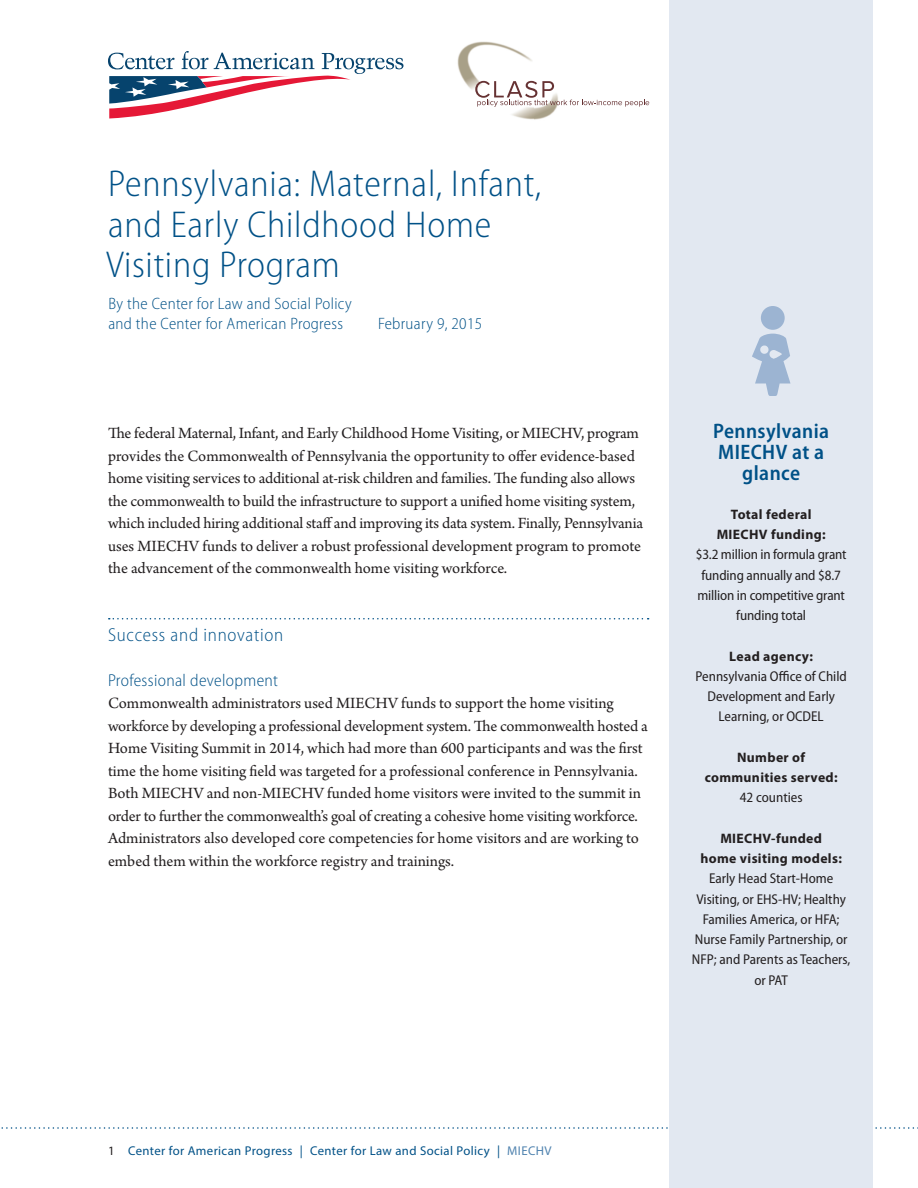
<style>
.page{position:relative;width:918px;height:1188px;background:#fff}
.page>*{position:absolute;margin:0;border:0;box-sizing:border-box;transform-origin:0 0}
.t1{font:300 semi-condensed 37.5px/40.5px "Myriad Pro";letter-spacing:.02em;color:#005187}
.t2{font:600 semi-condensed 21px/21px "Myriad Pro";letter-spacing:.02em;color:#005187;text-align:center}
.t3{font:300 semi-condensed 18.75px "Myriad Pro";letter-spacing:.04em;color:#005187}
.t4{font:300 semi-condensed 17.25px "Myriad Pro";letter-spacing:.02em;color:#005187}
.t5{font:16.5px/22.5px "Arno Pro";letter-spacing:-.005em;color:#231f20}
.t6{font:300 semi-condensed 16.5px/19.8px "Myriad Pro";letter-spacing:.02em;color:#005187}
.t7{font:semi-condensed 14.25px/20.2px "Myriad Pro";color:#231f20;text-align:center}
.t8{font:700 13.65px/20.2px "Myriad Pro";letter-spacing:.025em;color:#231f20;text-align:center}
.t9{font:12.75px "Myriad Pro";letter-spacing:.03em;color:#005187}
.s1{color:#231f20}
.s2{color:#5083af}
</style>
<div class="page">
<svg style="left:1px;top:1127px;width:917px;height:2px"></svg>
<svg style="left:108px;top:51px;width:295px;height:68px"></svg>
<div style="left:669px;top:0;width:204px;height:1188px;background:#e2e8f1"></div>
<svg style="left:752px;top:306px;width:39px;height:90px"></svg>
<img style="left:457px;top:41px;width:100px;height:79px">
<svg style="left:475px;top:81px;width:174px;height:26px"></svg>
<svg style="left:109px;top:618px;width:540px;height:2px"></svg>
<h1 class="t1" style="left:106px;top:164px;width:437px">Pennsylvania: Maternal, Infant, and Early Childhood Home<br>Visiting Program</h1>
<p class="t6" style="left:108px;top:294px;width:245px">By the Center for Law and Social Policy and the Center for American Progress</p>
<p class="t6" style="left:378px;top:314px;width:106px">February 9, 2015</p>
<p class="t5" style="left:108px;top:423px;width:537px">The federal Maternal, Infant, and Early Childhood Home Visiting, or MIECHV, program provides the Commonwealth of Pennsylvania the opportunity to offer evidence-based home visiting services to additional at-risk children and families. The funding also allows the commonwealth to build the infrastructure to support a unified home visiting system, which included hiring additional staff and improving its data system. Finally, Pennsylvania uses MIECHV funds to deliver a robust professional development program to promote the advancement of the commonwealth home visiting workforce.</p>
<p class="t3" style="left:108px;top:624px;width:177px">Success and innovation</p>
<p class="t4" style="left:108px;top:670px;width:172px">Professional development</p>
<p class="t5" style="left:108px;top:693px;width:541px">Commonwealth administrators used MIECHV funds to support the home visiting workforce by developing a professional development system. The commonwealth hosted a Home Visiting Summit in 2014, which had more than 600 participants and was the first time the home visiting field was targeted for a professional conference in Pennsylvania.<br>Both MIECHV and non-MIECHV funded home visitors were invited to the summit in order to further the commonwealth’s goal of creating a cohesive home visiting workforce.<br>Administrators also developed core competencies for home visitors and are working to embed them within the workforce registry and trainings.</p>
<p class="t2" style="left:713px;top:421px;width:118px">Pennsylvania<br>MIECHV at a glance</p>
<p class="t8" style="left:717px;top:504px;width:111px">Total federal<br>MIECHV funding:</p>
<p class="t7" style="left:696px;top:545px;width:152px">$3.2 million in formula grant funding annually and $8.7 million in competitive grant funding total</p>
<p class="t8" style="left:729px;top:646px;width:85px">Lead agency:</p>
<p class="t7" style="left:696px;top:666px;width:153px">Pennsylvania Office of Child<br>Development and Early<br>Learning, or OCDEL</p>
<p class="t8" style="left:705px;top:747px;width:135px">Number of communities served:</p>
<p class="t7" style="left:740px;top:788px;width:64px">42 counties</p>
<p class="t8" style="left:700px;top:828px;width:143px">MIECHV-funded<br>home visiting models:</p>
<p class="t7" style="left:692px;top:869px;width:160px">Early Head Start-Home<br>Visiting, or EHS-HV; Healthy<br>Families America, or HFA;<br>Nurse Family Partnership, or<br>NFP; and Parents as Teachers, or PAT</p>
<p class="t9" style="left:108px;top:1143px;width:445px"><span class="s1">1</span> Center for American Progress | Center for Law and Social Policy | <span class="s2">MIECHV</span></p>
</div>
